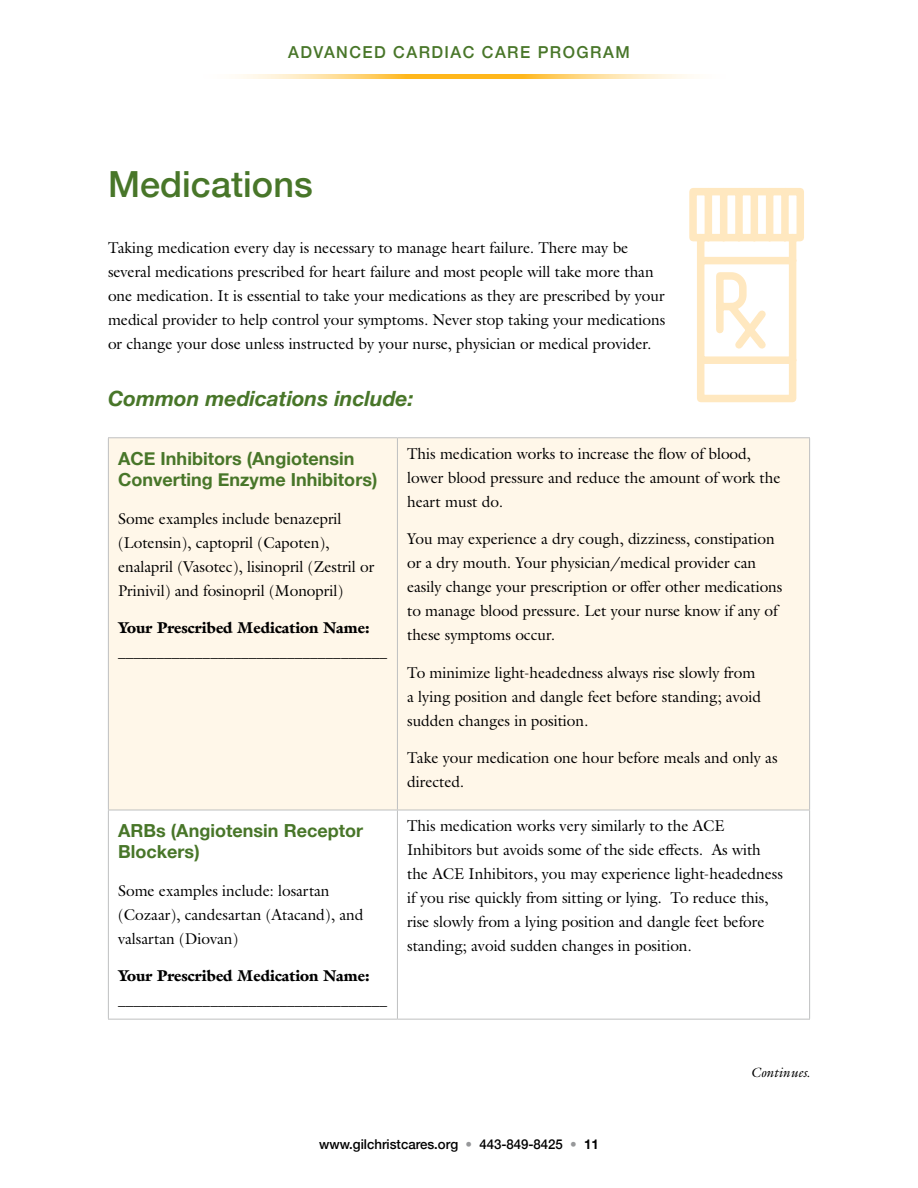
<style>
.page{position:relative;width:918px;height:1188px;background:#fff}
.page>*{position:absolute;margin:0;border:0;box-sizing:border-box;transform-origin:0 0}
.t1{font:500 36px "Helvetica Neue";color:#487629}
.t2{font:italic 700 21px "Helvetica Neue";color:#487629}
.t3{font:700 18px/21px "Helvetica Neue";color:#487629}
.t4{font:500 16.5px "Helvetica Neue";letter-spacing:.09em;color:#487629}
.t5{font:15.75px/24px "Galliard Pro";color:#000}
.t6{font:900 15.75px "Galliard Pro";color:#000}
.t7{font:500 13.5px "Helvetica Neue";color:#000}
.t8{font:italic 13.5px "Galliard Pro";color:#000}
.s1{color:#97989a}
.s2{font-weight:700}
</style>
<div class="page">
<svg style="left:237px;top:74px;width:455px;height:5px;background:#ffd57d"></svg>
<div style="left:109px;top:438px;width:700px;height:372px;background:#fff7e9"></div>
<hr style="left:108px;top:438px;width:1px;height:372px;background:#bfc0c1">
<hr style="left:108px;top:437px;width:289px;height:1px;background:#bfc0c1">
<hr style="left:397px;top:437px;width:413px;height:1px;background:#bfc0c1">
<hr style="left:397px;top:438px;width:1px;height:372px;background:#bfc0c1">
<hr style="left:809px;top:438px;width:1px;height:372px;background:#bfc0c1">
<hr style="left:108px;top:810px;width:1px;height:209px;background:#bfc0c1">
<hr style="left:108px;top:810px;width:289px;height:1px;background:#bfc0c1">
<hr style="left:397px;top:810px;width:413px;height:1px;background:#bfc0c1">
<hr style="left:397px;top:810px;width:1px;height:209px;background:#bfc0c1">
<hr style="left:809px;top:810px;width:1px;height:209px;background:#bfc0c1">
<hr style="left:108px;top:1019px;width:289px;height:1px;background:#bfc0c1">
<hr style="left:397px;top:1019px;width:413px;height:1px;background:#bfc0c1">
<svg style="left:689px;top:188px;width:115px;height:215px"></svg>
<p class="t4" style="left:288px;top:39px;width:343px">ADVANCED CARDIAC CARE PROGRAM</p>
<h1 class="t1" style="left:108px;top:155px;width:206px">Medications</h1>
<p class="t5" style="left:108px;top:235px;width:559px">Taking medication every day is necessary to manage heart failure. There may be several medications prescribed for heart failure and most people will take more than one medication. It is essential to take your medications as they are prescribed by your medical provider to help control your symptoms. Never stop taking your medications or change your dose unless instructed by your nurse, physician or medical provider.</p>
<h2 class="t2" style="left:108px;top:382px;width:307px">Common medications include:</h2>
<p class="t3" style="left:118px;top:449px;width:261px">ACE Inhibitors (Angiotensin<br>Converting Enzyme Inhibitors)</p>
<p class="t5" style="left:118px;top:506px;width:258px">Some examples include benazepril (Lotensin), captopril (Capoten), enalapril (Vasotec), lisinopril (Zestril or Prinivil) and fosinopril (Monopril)</p>
<p class="t6" style="left:118px;top:617px;width:253px">Your Prescribed Medication Name:</p>
<p class="t5" style="left:118px;top:639px;width:271px">___________________________________</p>
<p class="t3" style="left:118px;top:821px;width:247px">ARBs (Angiotensin Receptor<br>Blockers)</p>
<p class="t5" style="left:118px;top:878px;width:247px">Some examples include: losartan (Cozaar), candesartan (Atacand), and valsartan (Diovan)</p>
<p class="t6" style="left:118px;top:966px;width:253px">Your Prescribed Medication Name:</p>
<p class="t5" style="left:118px;top:988px;width:271px">___________________________________</p>
<p class="t5" style="left:407px;top:441px;width:375px">This medication works to increase the flow of blood, lower blood pressure and reduce the amount of work the heart must do.</p>
<p class="t5" style="left:407px;top:527px;width:377px">You may experience a dry cough, dizziness, constipation or a dry mouth. Your physician/medical provider can easily change your prescription or offer other medications to manage blood pressure. Let your nurse know if any of these symptoms occur.</p>
<p class="t5" style="left:407px;top:660px;width:355px">To minimize light-headedness always rise slowly from a lying position and dangle feet before standing; avoid sudden changes in position.</p>
<p class="t5" style="left:407px;top:746px;width:372px">Take your medication one hour before meals and only as directed.</p>
<p class="t5" style="left:407px;top:813px;width:377px">This medication works very similarly to the ACE Inhibitors but avoids some of the side effects. As with the ACE Inhibitors, you may experience light-headedness if you rise quickly from sitting or lying. To reduce this, rise slowly from a lying position and dangle feet before standing; avoid sudden changes in position.</p>
<p class="t8" style="left:751px;top:1063px;width:61px">Continues.</p>
<p class="t7" style="left:319px;top:1134px;width:281px">www.gilchristcares.org <span class="s1">•</span> 443-849-8425 <span class="s1">•</span> <span class="s2">11</span></p>
</div>
